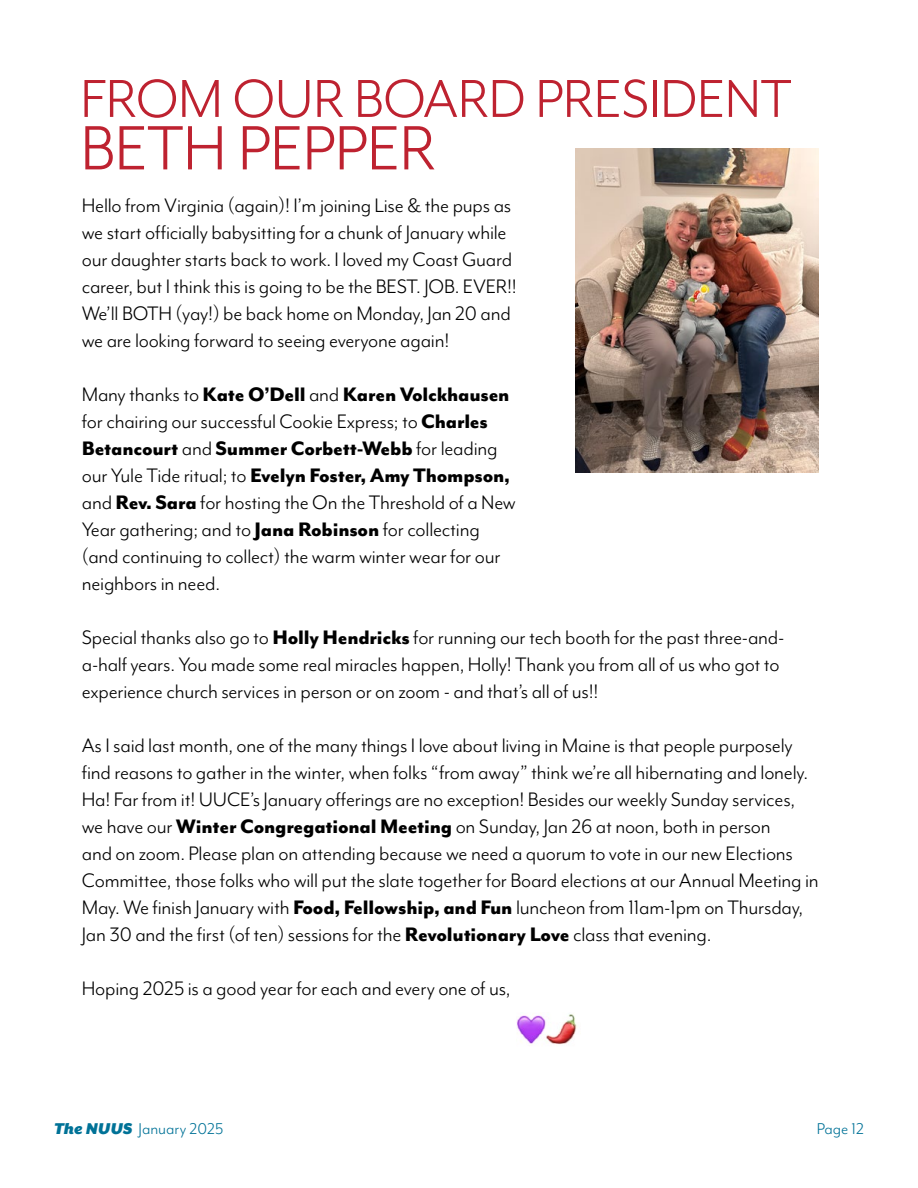
<style>
.page{position:relative;width:918px;height:1188px;background:#fff}
.page>*{position:absolute;margin:0;border:0;box-sizing:border-box;transform-origin:0 0}
.t1{font:72px "Mr Eaves Mod OT";letter-spacing:-.01em;color:#be2230}
.t2{font:61.5px "Mr Eaves Mod OT";letter-spacing:-.01em;color:#be2230}
.t3{font:22.5px/27px "Mr Eaves Mod OT";letter-spacing:-.01em;color:#000}
.t4{font:18px "Mr Eaves Mod OT";color:#007297}
.s1{font-weight:800}
.s2{font-family:"Mr Eaves XL San OT";font-weight:900;font-style:italic}
</style>
<div class="page">
<img style="left:517px;top:1014px;width:60px;height:31px">
<img style="left:575px;top:148px;width:243px;height:324px">
<h2 class="t2" style="left:80px;top:65px;width:713px">FROM OUR BOARD PRESIDENT</h2>
<h1 class="t1" style="left:80px;top:108px;width:357px">BETH PEPPER</h1>
<p class="t3" style="left:82px;top:192px;width:436px">Hello from Virginia (again)! I’m joining Lise &amp; the pups as we start officially babysitting for a chunk of January while our daughter starts back to work. I loved my Coast Guard career, but I think this is going to be the BEST. JOB. EVER!!<br>We’ll BOTH (yay!) be back home on Monday, Jan 20 and we are looking forward to seeing everyone again!</p>
<p class="t3" style="left:82px;top:381px;width:436px">Many thanks to <span class="s1">Kate O’Dell</span> and <span class="s1">Karen Volckhausen </span>for chairing our successful Cookie Express; to <span class="s1">Charles Betancourt</span> and <span class="s1">Summer Corbett-Webb</span> for leading our Yule Tide ritual; to <span class="s1">Evelyn Foster, Amy Thompson, </span>and <span class="s1">Rev. Sara</span> for hosting the On the Threshold of a New Year gathering; and to <span class="s1">Jana Robinson</span> for collecting (and continuing to collect) the warm winter wear for our neighbors in need.</p>
<p class="t3" style="left:82px;top:624px;width:704px">Special thanks also go to <span class="s1">Holly Hendricks</span> for running our tech booth for the past three-and&shy;a-half years. You made some real miracles happen, Holly! Thank you from all of us who got to experience church services in person or on zoom - and that’s all of us!!</p>
<p class="t3" style="left:82px;top:732px;width:739px">As I said last month, one of the many things I love about living in Maine is that people purposely find reasons to gather in the winter, when folks “from away” think we’re all hibernating and lonely.<br>Ha! Far from it! UUCE’s January offerings are no exception! Besides our weekly Sunday services, we have our <span class="s1">Winter Congregational Meeting</span> on Sunday, Jan 26 at noon, both in person<br>and on zoom. Please plan on attending because we need a quorum to vote in our new Elections Committee, those folks who will put the slate together for Board elections at our Annual Meeting in May. We finish January with <span class="s1">Food, Fellowship, and Fun</span> luncheon from 11am-1pm on Thursday, Jan 30 and the first (of ten) sessions for the <span class="s1">Revolutionary Love</span> class that evening.</p>
<p class="t3" style="left:82px;top:975px;width:430px">Hoping 2025 is a good year for each and every one of us,</p>
<p class="t4" style="left:54px;top:1119px;width:171px"><span class="s2">The NUUS</span> January 2025</p>
<p class="t4" style="left:817px;top:1119px;width:49px">Page 12</p>
</div>
